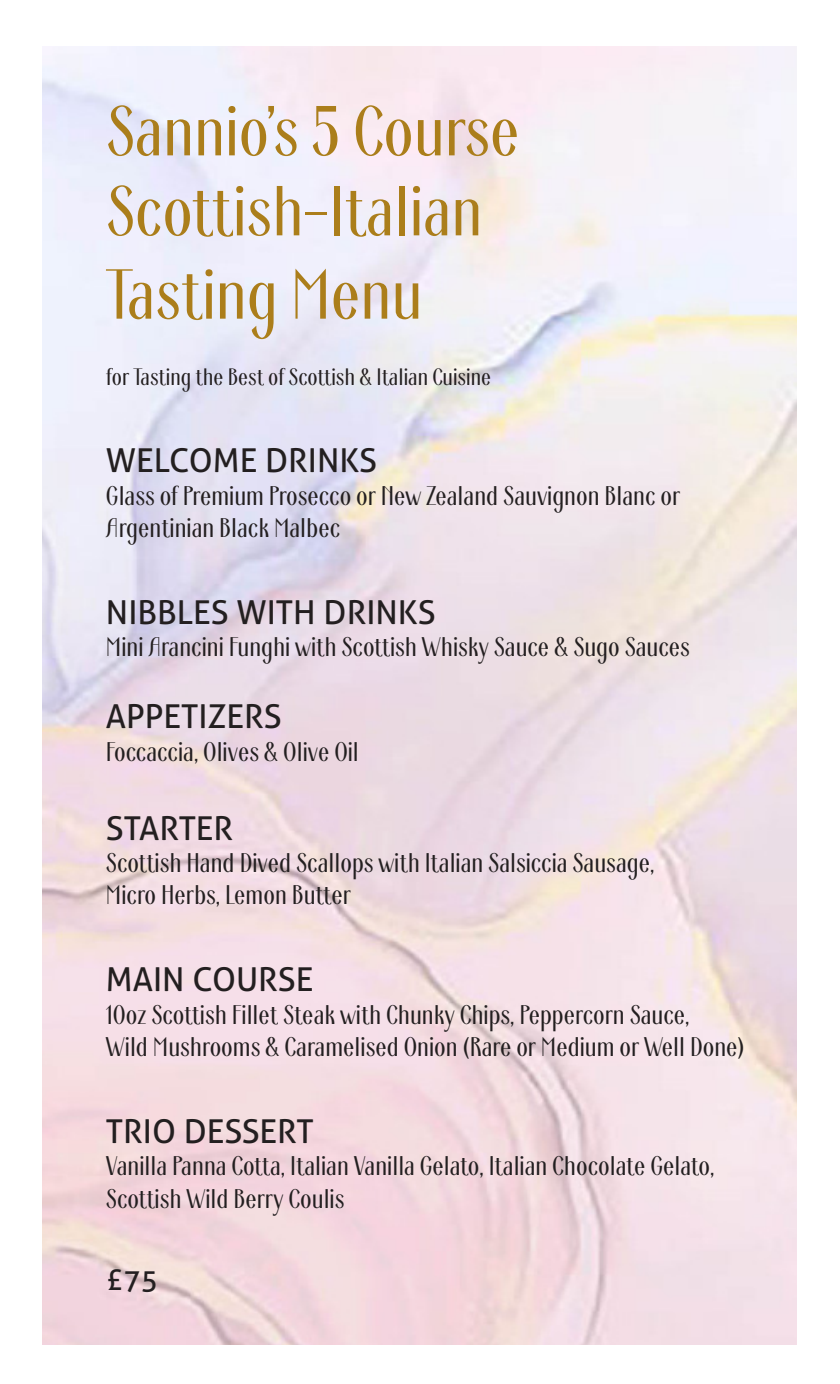
<style>
.page{position:relative;width:840px;height:1384px;background:#fff}
.page>*{position:absolute;margin:0;border:0;box-sizing:border-box;transform-origin:0 0}
.MENU_HEAD-NEW{font:70.6px "Ardeco";color:#ab7e1b}
.Menu_Item_-_NEW{font:33px "Aller";color:#231f20}
.Menu_Description_NEW{font:33px "Aller";color:#231f20}
.SET_MENU_ITEM{font:29px "Aller";color:#231f20}
.Menu_Description_NEW-2{font:27px/32.4px "Ardeco";color:#231f20}
.SET_MENU_DESCRIPTION{font:23.8px "Ardeco";color:#231f20}
</style>
<div class="page">
<p class="MENU_HEAD-NEW" style="left:106px;top:91px;width:415px">Sannio’s 5 Course</p>
<p class="MENU_HEAD-NEW" style="left:106px;top:171px;width:378px">Scottish-Italian</p>
<p class="MENU_HEAD-NEW" style="left:106px;top:254px;width:318px">Tasting Menu</p>
<p class="SET_MENU_DESCRIPTION" style="left:106px;top:363px;width:386px">for Tasting the Best of Scottish &amp; Italian Cuisine</p>
<p class="Menu_Item_-_NEW" style="left:106px;top:440px;width:272px">WELCOME DRINKS</p>
<p class="Menu_Description_NEW-2" style="left:106px;top:480px;width:575px">Glass of Premium Prosecco or New Zealand Sauvignon Blanc or<br>Argentinian Black Malbec</p>
<p class="Menu_Item_-_NEW" style="left:106px;top:592px;width:331px">NIBBLES WITH DRINKS</p>
<p class="Menu_Description_NEW-2" style="left:106px;top:631px;width:585px">Mini Arancini Funghi with Scottish Whisky Sauce &amp; Sugo Sauces</p>
<p class="Menu_Item_-_NEW" style="left:106px;top:696px;width:177px">APPETIZERS</p>
<p class="Menu_Description_NEW-2" style="left:106px;top:736px;width:254px">Foccaccia, Olives &amp; Olive Oil</p>
<p class="Menu_Description_NEW" style="left:106px;top:807px;width:129px">STARTER</p>
<p class="Menu_Description_NEW-2" style="left:106px;top:847px;width:549px">Scottish Hand Dived Scallops with Italian Salsiccia Sausage,<br>Micro Herbs, Lemon Butter</p>
<p class="Menu_Item_-_NEW" style="left:106px;top:959px;width:209px">MAIN COURSE</p>
<p class="Menu_Description_NEW-2" style="left:106px;top:999px;width:640px">10oz Scottish Fillet Steak with Chunky Chips, Peppercorn Sauce,<br>Wild Mushrooms &amp; Caramelised Onion (Rare or Medium or Well Done)</p>
<p class="Menu_Item_-_NEW" style="left:106px;top:1111px;width:209px">TRIO DESSERT</p>
<p class="Menu_Description_NEW-2" style="left:106px;top:1150px;width:609px">Vanilla Panna Cotta, Italian Vanilla Gelato, Italian Chocolate Gelato,<br>Scottish Wild Berry Coulis</p>
<p class="SET_MENU_ITEM" style="left:106px;top:1261px;width:54px">£75</p>
</div>
